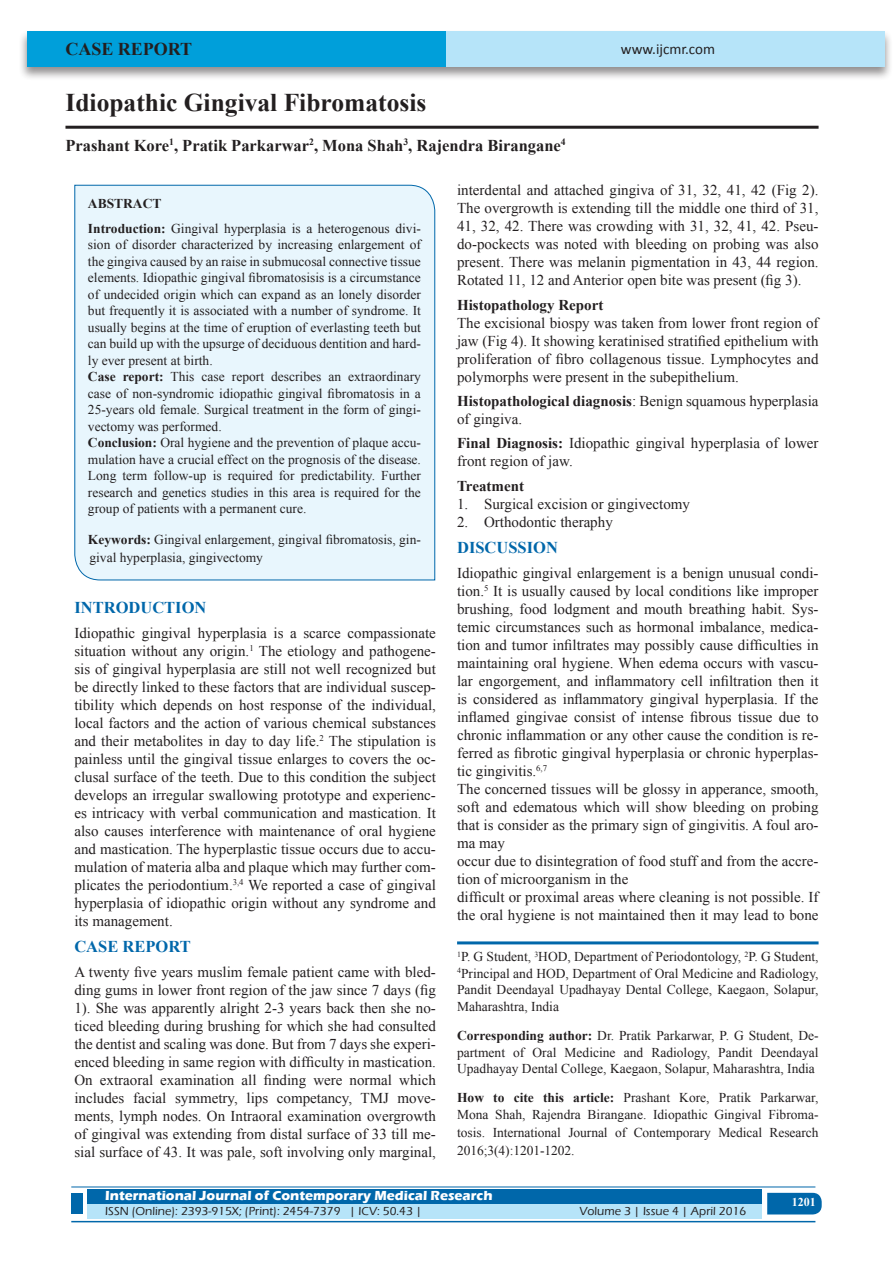
<style>
.page{position:relative;width:893px;height:1263px;background:#fff}
.page>*{position:absolute;margin:0;border:0;box-sizing:border-box;transform-origin:0 0}
.A_Title_New{font:700 25.5px "Times New Roman";color:#231f20}
.AT_new{font:700 18px "Times New Roman";color:#231f20}
.AU-New{font:700 16.5px "Times New Roman";color:#231f20}
.t1{font:700 16.5px "Times New Roman";color:#0067aa}
.TX_New{font:15px/18px "Times New Roman";color:#231f20;text-align:justify}
.t2{font:700 15px "Times New Roman";color:#231f20}
.t3{font:15px "Calibri";color:#231f20}
.Affi_New{font:13.5px/16.5px "Times New Roman";color:#231f20}
.HTC_new{font:13.5px/16.5px "Times New Roman";color:#231f20}
.Corresponding{font:13.5px/16.5px "Times New Roman";color:#231f20;text-align:justify}
.t4{font:700 13.5px "Eras ITC";color:#fff}
.t5{font:500 12px "Eras ITC";color:#231f20}
.t6{font:700 12px "Times New Roman";color:#fff}
.s1{font-weight:700}
</style>
<div class="page">
<div style="left:19px;top:29px;width:874px;height:52px;background:#231f20;opacity:.5"></div>
<div style="left:27px;top:31px;width:858px;height:35px;background:#b6e4f9"></div>
<div style="left:27px;top:31px;width:419px;height:35px;background:#009fda"></div>
<div style="left:87px;top:1189px;width:674px;height:15px;background:#0067aa"></div>
<div style="left:87px;top:1204px;width:674px;height:15px;background:#b6e4f9"></div>
<svg style="left:767px;top:1193px;width:55px;height:21px"></svg>
<hr style="left:71px;top:1186px;width:744px;height:1px;background:#0067aa">
<hr style="left:71px;top:1221px;width:744px;height:1px;background:#0067aa">
<div style="left:71px;top:1193px;width:12px;height:21px;background:#0067aa"></div>
<hr style="left:65px;top:126px;width:754px;height:3px;background:#231f20">
<div style="left:74px;top:184px;width:361px;height:397px;background:#e8f6fd"></div>
<hr style="left:457px;top:941px;width:362px;height:3px;background:#0067aa">
<p class="AT_new" style="left:65px;top:36px;width:128px">CASE REPORT</p>
<p class="A_Title_New" style="left:65px;top:85px;width:362px">Idiopathic Gingival Fibromatosis</p>
<p class="AU-New" style="left:65px;top:134px;width:502px">Prashant Kore<sup>1</sup>, Pratik Parkarwar<sup>2</sup>, Mona Shah<sup>3</sup>, Rajendra Birangane<sup>4</sup></p>
<p class="t3" style="left:621px;top:40px;width:96px">www.ijcmr.com</p>
<p class="Affi_New" style="left:88px;top:190px;width:335px;line-height:25px"><span class="s1">ABSTRACT<br>Introduction:</span> Gingival hyperplasia is a heterogenous divi-</p>
<p class="Affi_New" style="left:88px;top:236px;width:335px">sion of disorder characterized by increasing enlargement of the gingiva caused by an raise in submucosal connective tissue elements. Idiopathic gingival fibromatosisis is a circumstance of undecided origin which can expand as an lonely disorder but frequently it is associated with a number of syndrome. It usually begins at the time of eruption of everlasting teeth but can build up with the upsurge of deciduous dentition and hard&shy;ly ever present at birth.<br><span class="s1">Case report:</span> This case report describes an extraordinary case of non-syndromic idiopathic gingival fibromatosis in a 25-years old female. Surgical treatment in the form of gingi&shy;vectomy was performed.<br><span class="s1">Conclusion:</span> Oral hygiene and the prevention of plaque accu&shy;mulation have a crucial effect on the prognosis of the disease.<br>Long term follow-up is required for predictability. Further research and genetics studies in this area is required for the group of patients with a permanent cure.</p>
<p class="Affi_New" style="left:88px;top:530px;width:335px;line-height:18px"><span class="s1">Keywords:</span> Gingival enlargement, gingival fibromatosis, gin&shy;gival hyperplasia, gingivectomy</p>
<h1 class="t1" style="left:74px;top:596px;width:133px">INTRODUCTION</h1>
<p class="TX_New" style="left:74px;top:623px;width:363px">Idiopathic gingival hyperplasia is a scarce compassionate situation without any origin.<sup>1</sup> The etiology and pathogene&shy;sis of gingival hyperplasia are still not well recognized but be directly linked to these factors that are individual suscep&shy;tibility which depends on host response of the individual, local factors and the action of various chemical substances and their metabolites in day to day life.<sup>2</sup> The stipulation is painless until the gingival tissue enlarges to covers the oc&shy;clusal surface of the teeth. Due to this condition the subject develops an irregular swallowing prototype and experienc&shy;es intricacy with verbal communication and mastication. It also causes interference with maintenance of oral hygiene and mastication. The hyperplastic tissue occurs due to accu&shy;mulation of materia alba and plaque which may further com&shy;plicates the periodontium.<sup>3,4</sup> We reported a case of gingival hyperplasia of idiopathic origin without any syndrome and its management.</p>
<h1 class="t1" style="left:74px;top:935px;width:118px">CASE REPORT</h1>
<p class="TX_New" style="left:74px;top:962px;width:363px">A twenty five years muslim female patient came with bled&shy;ding gums in lower front region of the jaw since 7 days (fig 1). She was apparently alright 2-3 years back then she no&shy;ticed bleeding during brushing for which she had consulted the dentist and scaling was done. But from 7 days she experi&shy;enced bleeding in same region with difficulty in mastication.<br>On extraoral examination all finding were normal which includes facial symmetry, lips competancy, TMJ move&shy;ments, lymph nodes. On Intraoral examination overgrowth of gingival was extending from distal surface of 33 till me&shy;sial surface of 43. It was pale, soft involving only marginal,</p>
<p class="TX_New" style="left:457px;top:181px;width:363px">interdental and attached gingiva of 31, 32, 41, 42 (Fig 2).<br>The overgrowth is extending till the middle one third of 31, 41, 32, 42. There was crowding with 31, 32, 41, 42. Pseu&shy;do-pockects was noted with bleeding on probing was also present. There was melanin pigmentation in 43, 44 region.<br>Rotated 11, 12 and Anterior open bite was present (fig 3).</p>
<h2 class="t2" style="left:457px;top:294px;width:148px">Histopathology Report</h2>
<p class="TX_New" style="left:457px;top:313px;width:363px">The excisional biospy was taken from lower front region of jaw (Fig 4). It showing keratinised stratified epithelium with proliferation of fibro collagenous tissue. Lymphocytes and polymorphs were present in the subepithelium.</p>
<p class="TX_New" style="left:457px;top:392px;width:363px"><span class="s1">Histopathological diagnosis</span>: Benign squamous hyperplasia of gingiva.</p>
<p class="TX_New" style="left:457px;top:434px;width:363px"><span class="s1">Final Diagnosis:</span> Idiopathic gingival hyperplasia of lower front region of jaw.</p>
<h2 class="t2" style="left:457px;top:475px;width:68px">Treatment</h2>
<p class="TX_New" style="left:457px;top:495px;width:234px">1. Surgical excision or gingivectomy</p>
<p class="TX_New" style="left:457px;top:513px;width:157px">2. Orthodontic theraphy</p>
<h1 class="t1" style="left:457px;top:536px;width:102px">DISCUSSION</h1>
<p class="TX_New" style="left:457px;top:564px;width:363px">Idiopathic gingival enlargement is a benign unusual condi&shy;tion.<sup>5</sup> It is usually caused by local conditions like improper brushing, food lodgment and mouth breathing habit. Sys&shy;temic circumstances such as hormonal imbalance, medica&shy;tion and tumor infiltrates may possibly cause difficulties in maintaining oral hygiene. When edema occurs with vascu&shy;lar engorgement, and inflammatory cell infiltration then it is considered as inflammatory gingival hyperplasia. If the inflamed gingivae consist of intense fibrous tissue due to chronic inflammation or any other cause the condition is re&shy;ferred as fibrotic gingival hyperplasia or chronic hyperplas&shy;tic gingivitis.<sup>6,7</sup></p>
<p class="TX_New" style="left:457px;top:780px;width:363px">The concerned tissues will be glossy in apperance, smooth, soft and edematous which will show bleeding on probing that is consider as the primary sign of gingivitis. A foul aro&shy;ma may</p>
<p class="TX_New" style="left:457px;top:852px;width:363px">occur due to disintegration of food stuff and from the accre&shy;tion of microorganism in the</p>
<p class="TX_New" style="left:457px;top:888px;width:363px">difficult or proximal areas where cleaning is not possible. If the oral hygiene is not maintained then it may lead to bone</p>
<p class="Affi_New" style="left:457px;top:948px;width:363px;text-align:justify"><sup>1</sup>P. G Student, <sup>3</sup>HOD, Department of Periodontology, <sup>2</sup>P. G Student, <sup>4</sup>Principal and HOD, Department of Oral Medicine and Radiology, Pandit Deendayal Upadhayay Dental College, Kaegaon, Solapur, Maharashtra, India</p>
<p class="Corresponding" style="left:457px;top:1027px;width:363px"><span class="s1">Corresponding author:</span> Dr. Pratik Parkarwar, P. G Student, De&shy;partment of Oral Medicine and Radiology, Pandit Deendayal Upadhayay Dental College, Kaegaon, Solapur, Maharashtra, India</p>
<p class="HTC_new" style="left:457px;top:1089px;width:363px"><span class="s1">How to cite this article:</span> Prashant Kore, Pratik Parkarwar,<br>Mona Shah, Rajendra Birangane. Idiopathic Gingival Fibroma-</p>
<p class="HTC_new" style="left:457px;top:1123px;width:363px;line-height:18px">tosis. International Journal of Contemporary Medical Research<br>2016;3(4):1201-1202.</p>
<p class="t4" style="left:105px;top:1188px;width:389px">International Journal of Contemporary Medical Research</p>
<p class="t5" style="left:105px;top:1204px;width:318px">ISSN (Online): 2393-915X; (Print): 2454-7379 | ICV: 50.43 |</p>
<p class="t5" style="left:579px;top:1204px;width:168px">Volume 3 | Issue 4 | April 2016</p>
<h4 class="t6" style="left:792px;top:1194px;width:25px">1201</h4>
</div>
